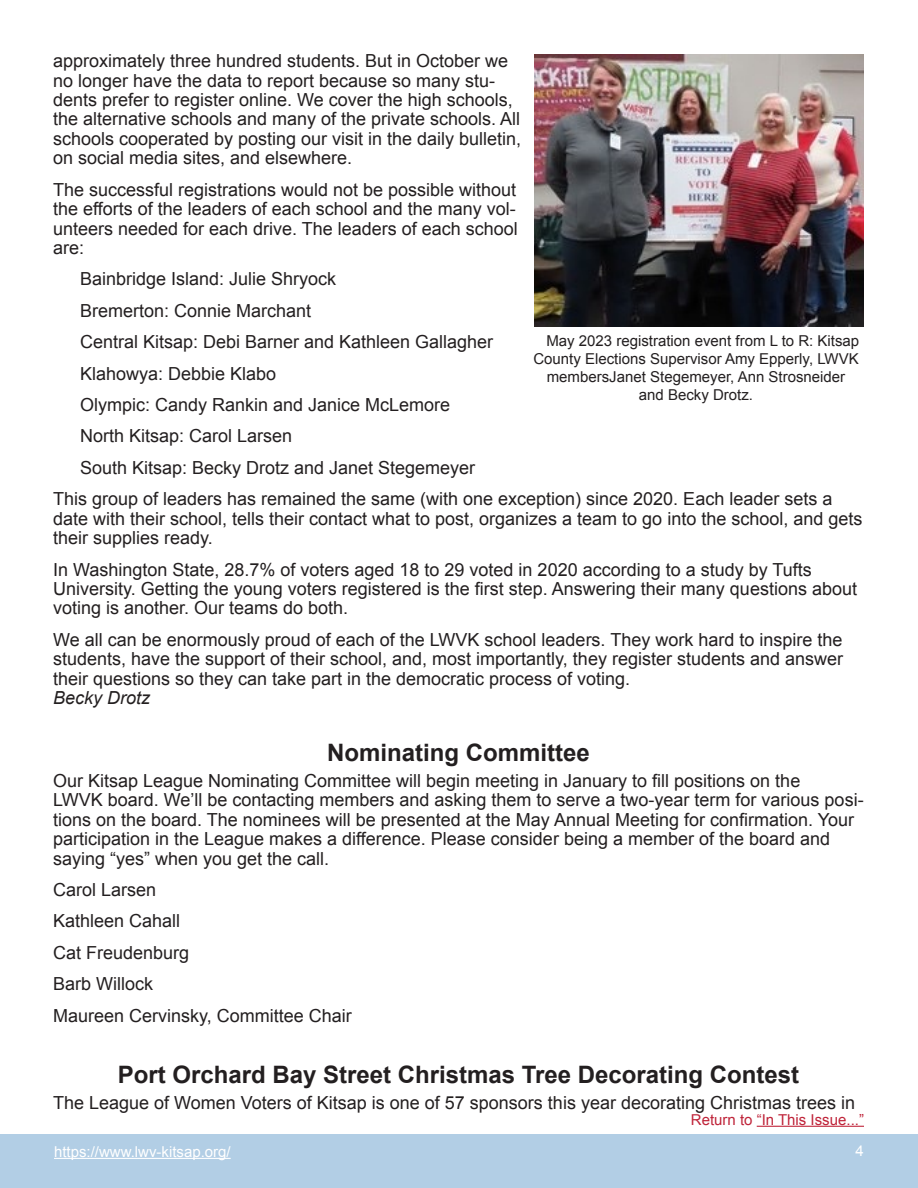
<style>
.page{position:relative;width:918px;height:1188px;background:#fff}
.page>*{position:absolute;margin:0;border:0;box-sizing:border-box;transform-origin:0 0}
.Headline_-_Level_1{font:700 24px "Arial";color:#231f20}
.Main_Text{font:18px/19.5px "Arial";color:#231f20}
.t1{font:15px "Arial";color:#231f20}
.t2{font:15px "Arial";color:#fff}
.Return_to_Front_Page{font:15px "Arial";color:#bf2339}
.s1{font-style:italic}
</style>
<div class="page">
<div style="left:0;top:1134px;width:918px;height:54px;background:#b2cee5"></div>
<hr style="left:54px;top:1158px;width:177px;height:1px;background:#fff">
<hr style="left:757px;top:1126px;width:107px;height:1px;background:#bf2339">
<img style="left:535px;top:54px;width:329px;height:272px">
<p class="Main_Text" style="left:53px;top:51px;width:470px">approximately three hundred students. But in October we no longer have the data to report because so many stu&shy;dents prefer to register online. We cover the high schools, the alternative schools and many of the private schools. All schools cooperated by posting our visit in the daily bulletin, on social media sites, and elsewhere.</p>
<p class="Main_Text" style="left:53px;top:180px;width:466px;text-align:justify">The successful registrations would not be possible without the efforts of the leaders of each school and the many vol&shy;unteers needed for each drive. The leaders of each school are:</p>
<p class="Main_Text" style="left:80px;top:269px;width:258px">Bainbridge Island: Julie Shryock</p>
<p class="Main_Text" style="left:80px;top:301px;width:233px">Bremerton: Connie Marchant</p>
<p class="Main_Text" style="left:80px;top:332px;width:415px">Central Kitsap: Debi Barner and Kathleen Gallagher</p>
<p class="Main_Text" style="left:80px;top:364px;width:198px">Klahowya: Debbie Klabo</p>
<p class="Main_Text" style="left:80px;top:395px;width:372px">Olympic: Candy Rankin and Janice McLemore</p>
<p class="Main_Text" style="left:80px;top:427px;width:214px">North Kitsap: Carol Larsen</p>
<p class="Main_Text" style="left:80px;top:458px;width:397px">South Kitsap: Becky Drotz and Janet Stegemeyer</p>
<p class="Main_Text" style="left:53px;top:490px;width:811px">This group of leaders has remained the same (with one exception) since 2020. Each leader sets a date with their school, tells their contact what to post, organizes a team to go into the school, and gets their supplies ready.</p>
<p class="Main_Text" style="left:53px;top:560px;width:806px">In Washington State, 28.7% of voters aged 18 to 29 voted in 2020 according to a study by Tufts<br>University. Getting the young voters registered is the first step. Answering their many questions about voting is another. Our teams do both.</p>
<p class="Main_Text" style="left:53px;top:630px;width:792px">We all can be enormously proud of each of the LWVK school leaders. They work hard to inspire the students, have the support of their school, and, most importantly, they register students and answer their questions so they can take part in the democratic process of voting.<br><span class="s1">Becky Drotz</span></p>
<p class="Headline_-_Level_1" style="left:327px;top:736px;width:264px">Nominating Committee</p>
<p class="Main_Text" style="left:53px;top:771px;width:812px">Our Kitsap League Nominating Committee will begin meeting in January to fill positions on the<br>LWVK board. We’ll be contacting members and asking them to serve a two-year term for various posi&shy;tions on the board. The nominees will be presented at the May Annual Meeting for confirmation. Your participation in the League makes a difference. Please consider being a member of the board and saying “yes” when you get the call.</p>
<p class="Main_Text" style="left:53px;top:880px;width:105px">Carol Larsen</p>
<p class="Main_Text" style="left:53px;top:912px;width:129px">Kathleen Cahall</p>
<p class="Main_Text" style="left:53px;top:943px;width:138px">Cat Freudenburg</p>
<p class="Main_Text" style="left:53px;top:974px;width:102px">Barb Willock</p>
<p class="Main_Text" style="left:53px;top:1006px;width:300px">Maureen Cervinsky, Committee Chair</p>
<p class="Headline_-_Level_1" style="left:118px;top:1059px;width:683px">Port Orchard Bay Street Christmas Tree Decorating Contest</p>
<p class="Main_Text" style="left:53px;top:1093px;width:804px">The League of Women Voters of Kitsap is one of 57 sponsors this year decorating Christmas trees in</p>
<p class="Return_to_Front_Page" style="left:691px;top:1110px;width:175px">Return to “In This Issue...”</p>
<p class="t1" style="left:546px;top:331px;width:314px">May 2023 registration event from L to R: Kitsap</p>
<p class="t1" style="left:533px;top:349px;width:327px">County Elections Supervisor Amy Epperly, LWVK</p>
<p class="t1" style="left:547px;top:367px;width:300px">membersJanet Stegemeyer, Ann Strosneider</p>
<p class="t1" style="left:639px;top:385px;width:116px">and Becky Drotz.</p>
<p class="t2" style="left:54px;top:1142px;width:178px">https://www.lwv-kitsap.org/</p>
<p class="t2" style="left:856px;top:1141px;width:10px">4</p>
</div>
